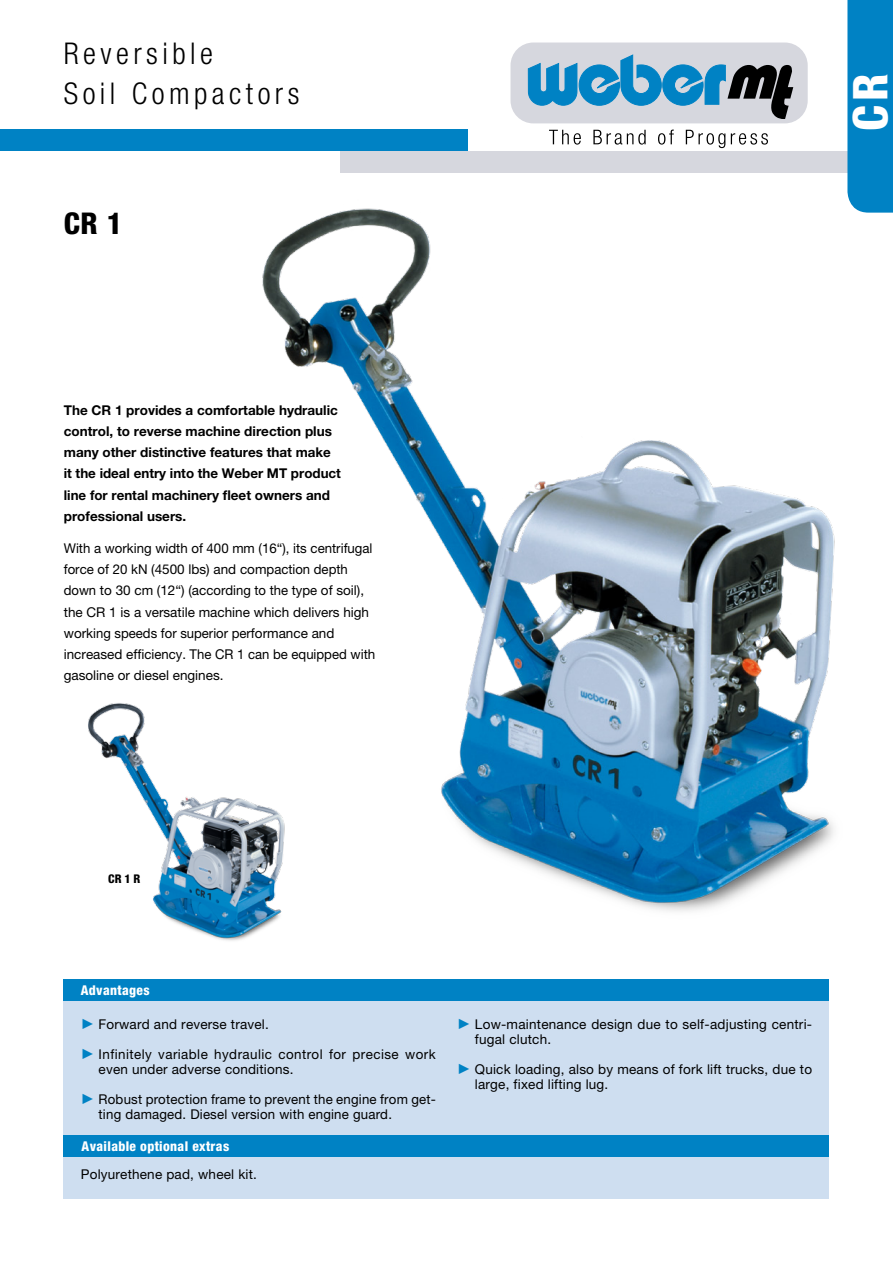
<style>
.page{position:relative;width:893px;height:1263px;background:#fff}
.page>*{position:absolute;margin:0;border:0;box-sizing:border-box;transform-origin:0 0}
.t1{font:800 condensed 48px "Helvetica Neue LT Pro";color:#fff}
.t2{font:300 condensed 30px/40.3px "Helvetica Neue LT Pro";letter-spacing:.15em;color:#000}
.t3{font:800 condensed 30px "Helvetica Neue LT Pro";color:#000}
.t4{font:13.5px/21.3px "Helvetica Neue LT Pro";letter-spacing:.015em;color:#000}
.t5{font:700 13.5px/21.3px "Helvetica Neue LT Pro";color:#000}
.t6{font:13.5px/15px "Helvetica Neue LT Pro";letter-spacing:.035em;color:#000}
.t7{font:800 condensed 13.5px "Helvetica Neue LT Pro";letter-spacing:.025em;color:#fff}
.t8{font:800 condensed 12px "Helvetica Neue LT Pro";color:#000}
.s1{color:#0082c4}
</style>
<div class="page">
<img style="left:262px;top:208px;width:573px;height:704px">
<div style="left:340px;top:151px;width:553px;height:21px;background:#d6d7de"></div>
<div style="left:0;top:130px;width:468px;height:21px;background:#0082c4"></div>
<div style="left:847px;top:0;width:46px;height:213px;background:#0082c4"></div>
<div style="left:510px;top:43px;width:298px;height:80px;background:#d6d7de;border-radius:23px"></div>
<svg style="left:528px;top:55px;width:265px;height:64px"></svg>
<svg style="left:549px;top:130px;width:32px;height:15px"></svg>
<svg style="left:593px;top:130px;width:53px;height:15px"></svg>
<svg style="left:658px;top:130px;width:16px;height:15px"></svg>
<svg style="left:686px;top:130px;width:39px;height:18px"></svg>
<svg style="left:731px;top:133px;width:37px;height:12px"></svg>
<img style="left:88px;top:696px;width:214px;height:245px">
<div style="left:64px;top:986px;width:765px;height:213px;background:#cedef0"></div>
<div style="left:64px;top:979px;width:765px;height:22px;background:#0082c4"></div>
<div style="left:64px;top:1135px;width:765px;height:21px;background:#0082c4"></div>
<h2 class="t2" style="left:64px;top:33px;width:237px">Reversible<br>Soil Compactors</h2>
<h2 class="t3" style="left:64px;top:205px;width:60px">CR 1</h2>
<p class="t5" style="left:64px;top:399px;width:279px">The CR 1 provides a comfortable hydraulic control, to reverse machine direction plus many other distinctive features that make it the ideal entry into the Weber MT product line for rental machinery fleet owners and professional users.</p>
<p class="t4" style="left:64px;top:537px;width:313px">With a working width of 400 mm (16“), its centrifugal force of 20 kN (4500 lbs) and compaction depth down to 30 cm (12“) (according to the type of soil), the CR 1 is a versatile machine which delivers high working speeds for superior performance and increased efficiency. The CR 1 can be equipped with gasoline or diesel engines.</p>
<h1 class="t1" style="left:841px;top:131px;width:58px;rotate:-90deg">CR</h1>
<p class="t8" style="left:108px;top:872px;width:34px">CR 1 R</p>
<p class="t7" style="left:81px;top:982px;width:70px">Advantages</p>
<p class="t4" style="left:81px;top:1013px;width:190px"><span class="s1">✓</span> Forward and reverse travel.</p>
<p class="t6" style="left:99px;top:1047px;width:339px;text-indent:-18px"><span class="s1">✓</span> Infinitely variable hydraulic control for precise work even under adverse conditions.</p>
<p class="t4" style="left:99px;top:1092px;width:339px;line-height:15px;text-indent:-18px"><span class="s1">✓</span> Robust protection frame to prevent the engine from get&shy;ting damaged. Diesel version with engine guard.</p>
<p class="t7" style="left:82px;top:1137px;width:149px">Available optional extras</p>
<p class="t4" style="left:81px;top:1163px;width:178px">Polyurethene pad, wheel kit.</p>
<p class="t4" style="left:475px;top:1017px;width:339px;line-height:15px;text-indent:-18px"><span class="s1">✓</span> Low-maintenance design due to self-adjusting centri&shy;fugal clutch.</p>
<p class="t4" style="left:475px;top:1062px;width:339px;line-height:15px;text-indent:-18px"><span class="s1">✓</span> Quick loading, also by means of fork lift trucks, due to large, fixed lifting lug.</p>
</div>
